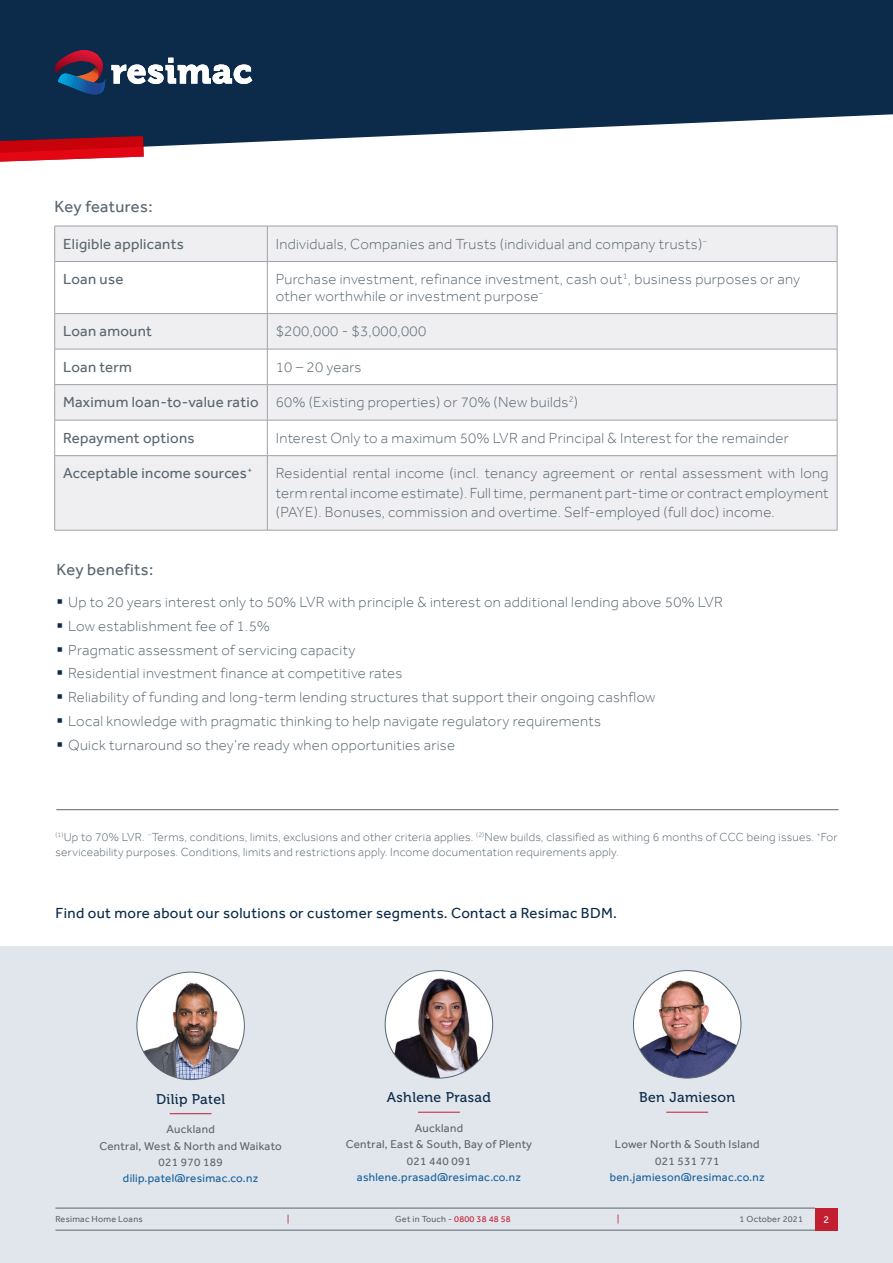
<style>
.page{position:relative;width:893px;height:1263px;background:#fff}
.page>*{position:absolute;margin:0;border:0;box-sizing:border-box;transform-origin:0 0}
.t1{font:16.5px "Effra";letter-spacing:.02em;color:#596670}
.t2{font:300 15px/19.5px "Effra";letter-spacing:.02em;color:#596670}
.t3{font:15px "Effra";letter-spacing:.02em;color:#596670}
.t4{font:15px "Effra";letter-spacing:.025em;color:#0c2a49}
.t5{font:13.95px "Museo 500";letter-spacing:.025em;color:#0c2a49}
.t6{font:300 12px/15px "Effra";letter-spacing:.02em;color:#596670}
.t7{font:11.7px "Effra";letter-spacing:.025em;color:#5a6670}
.t8{font:11.7px "Effra";letter-spacing:.025em;color:#15609c}
.Body_Copy{font:10.5px "Effra";color:#fff}
.t9{font:9px "Effra";letter-spacing:.025em;color:#5a6670}
.t10{font:9px "Effra";color:#c21f31}
.s1{color:#0c2a49}
.s2{color:#c21f31}
</style>
<div class="page">
<hr style="left:56px;top:809px;width:782px;height:1px;background:#5a6671">
<svg style="left:55px;top:227px;width:782px;height:303px;fill:#efeef0"></svg>
<hr style="left:55px;top:226px;width:212px;height:1px;background:#9fa2a9">
<hr style="left:267px;top:226px;width:570px;height:1px;background:#9fa2a9">
<hr style="left:55px;top:261px;width:212px;height:1px;background:#9fa2a9">
<hr style="left:267px;top:261px;width:570px;height:1px;background:#9fa2a9">
<hr style="left:55px;top:313px;width:212px;height:1px;background:#9fa2a9">
<hr style="left:267px;top:313px;width:570px;height:1px;background:#9fa2a9">
<hr style="left:55px;top:349px;width:212px;height:1px;background:#9fa2a9">
<hr style="left:267px;top:349px;width:570px;height:1px;background:#9fa2a9">
<hr style="left:55px;top:384px;width:212px;height:1px;background:#9fa2a9">
<hr style="left:267px;top:384px;width:570px;height:1px;background:#9fa2a9">
<hr style="left:55px;top:420px;width:212px;height:1px;background:#9fa2a9">
<hr style="left:267px;top:420px;width:570px;height:1px;background:#9fa2a9">
<hr style="left:55px;top:455px;width:212px;height:1px;background:#9fa2a9">
<hr style="left:267px;top:455px;width:570px;height:1px;background:#9fa2a9">
<hr style="left:55px;top:530px;width:212px;height:1px;background:#9fa2a9">
<hr style="left:267px;top:530px;width:570px;height:1px;background:#9fa2a9">
<hr style="left:54px;top:226px;width:1px;height:35px;background:#9fa2a9">
<hr style="left:54px;top:262px;width:1px;height:51px;background:#9fa2a9">
<hr style="left:54px;top:314px;width:1px;height:35px;background:#9fa2a9">
<hr style="left:54px;top:349px;width:1px;height:35px;background:#9fa2a9">
<hr style="left:54px;top:385px;width:1px;height:35px;background:#9fa2a9">
<hr style="left:54px;top:420px;width:1px;height:35px;background:#9fa2a9">
<hr style="left:54px;top:456px;width:1px;height:74px;background:#9fa2a9">
<hr style="left:267px;top:226px;width:1px;height:35px;background:#9fa2a9">
<hr style="left:837px;top:226px;width:1px;height:35px;background:#9fa2a9">
<hr style="left:267px;top:262px;width:1px;height:51px;background:#9fa2a9">
<hr style="left:837px;top:262px;width:1px;height:51px;background:#9fa2a9">
<hr style="left:267px;top:314px;width:1px;height:35px;background:#9fa2a9">
<hr style="left:837px;top:314px;width:1px;height:35px;background:#9fa2a9">
<hr style="left:267px;top:349px;width:1px;height:35px;background:#9fa2a9">
<hr style="left:837px;top:349px;width:1px;height:35px;background:#9fa2a9">
<hr style="left:267px;top:385px;width:1px;height:35px;background:#9fa2a9">
<hr style="left:837px;top:385px;width:1px;height:35px;background:#9fa2a9">
<hr style="left:267px;top:420px;width:1px;height:35px;background:#9fa2a9">
<hr style="left:837px;top:420px;width:1px;height:35px;background:#9fa2a9">
<hr style="left:267px;top:456px;width:1px;height:74px;background:#9fa2a9">
<hr style="left:837px;top:456px;width:1px;height:74px;background:#9fa2a9">
<svg style="left:0;top:0;width:893px;height:147px;fill:#0c2a49"></svg>
<svg style="left:0;top:136px;width:144px;height:26px"></svg>
<svg style="left:55px;top:50px;width:50px;height:52px"></svg>
<svg style="left:111px;top:58px;width:141px;height:26px"></svg>
<div style="left:0;top:947px;width:893px;height:316px;background:#e1e6ec"></div>
<img style="left:137px;top:972px;width:107px;height:107px;border-radius:54px">
<hr style="left:170px;top:1113px;width:42px;height:1px;background:#c21f31">
<img style="left:385px;top:970px;width:108px;height:108px;border-radius:54px">
<hr style="left:418px;top:1112px;width:42px;height:1px;background:#c21f31">
<img style="left:633px;top:970px;width:107px;height:108px">
<hr style="left:666px;top:1112px;width:42px;height:1px;background:#c21f31">
<div style="left:815px;top:1208px;width:23px;height:22px;background:#c21f31"></div>
<hr style="left:55px;top:1208px;width:760px;height:1px;background:#5a6670">
<hr style="left:55px;top:1230px;width:760px;height:1px;background:#5a6670">
<p class="t1" style="left:55px;top:197px;width:100px">Key features:</p>
<p class="t3" style="left:63px;top:235px;width:122px">Eligible applicants</p>
<p class="t2" style="left:276px;top:234px;width:433px">Individuals, Companies and Trusts (individual and company trusts)<sup>~</sup></p>
<p class="t3" style="left:63px;top:270px;width:62px">Loan use</p>
<p class="t2" style="left:276px;top:271px;width:526px;line-height:16.5px">Purchase investment, refinance investment, cash out<sup>1</sup>, business purposes or any other worthwhile or investment purpose<sup>~</sup></p>
<p class="t3" style="left:63px;top:322px;width:90px">Loan amount</p>
<p class="t2" style="left:276px;top:321px;width:152px">$200,000 - $3,000,000</p>
<p class="t3" style="left:63px;top:358px;width:70px">Loan term</p>
<p class="t2" style="left:276px;top:357px;width:87px">10 – 20 years</p>
<p class="t3" style="left:63px;top:393px;width:197px">Maximum loan-to-value ratio</p>
<p class="t2" style="left:276px;top:392px;width:304px">60% (Existing properties) or 70% (New builds<sup>2</sup>)</p>
<p class="t3" style="left:63px;top:429px;width:133px">Repayment options</p>
<p class="t2" style="left:276px;top:428px;width:514px">Interest Only to a maximum 50% LVR and Principal &amp; Interest for the remainder</p>
<p class="t3" style="left:63px;top:464px;width:190px">Acceptable income sources<sup>+</sup></p>
<p class="t2" style="left:276px;top:463px;width:554px;text-align:justify">Residential rental income (incl. tenancy agreement or rental assessment with long term rental income estimate). Full time, permanent part-time or contract employment (PAYE). Bonuses, commission and overtime. Self-employed (full doc) income.</p>
<p class="t1" style="left:57px;top:559px;width:98px">Key benefits:</p>
<p class="t2" style="left:57px;top:592px;width:668px"><span class="s1">▪</span> Up to 20 years interest only to 50% LVR with principle &amp; interest on additional lending above 50% LVR</p>
<p class="t2" style="left:57px;top:616px;width:215px"><span class="s1">▪</span> Low establishment fee of 1.5%</p>
<p class="t2" style="left:57px;top:640px;width:300px"><span class="s1">▪</span> Pragmatic assessment of servicing capacity</p>
<p class="t2" style="left:57px;top:663px;width:347px"><span class="s1">▪</span> Residential investment finance at competitive rates</p>
<p class="t2" style="left:57px;top:687px;width:600px"><span class="s1">▪</span> Reliability of funding and long-term lending structures that support their ongoing cashflow</p>
<p class="t2" style="left:57px;top:711px;width:546px"><span class="s1">▪</span> Local knowledge with pragmatic thinking to help navigate regulatory requirements</p>
<p class="t2" style="left:57px;top:735px;width:400px"><span class="s1">▪</span> Quick turnaround so they’re ready when opportunities arise</p>
<p class="t6" style="left:56px;top:830px;width:783px"><sup>(1)</sup>Up to 70% LVR. <sup>~</sup>Terms, conditions, limits, exclusions and other criteria applies. <sup>(2)</sup>New builds, classified as withing 6 months of CCC being issues. <sup>+</sup>For serviceability purposes. Conditions, limits and restrictions apply. Income documentation requirements apply.</p>
<p class="t4" style="left:55px;top:904px;width:563px">Find out more about our solutions or customer segments. Contact a Resimac BDM.</p>
<p class="t5" style="left:156px;top:1091px;width:71px">Dilip Patel</p>
<p class="t7" style="left:166px;top:1122px;width:50px">Auckland</p>
<p class="t7" style="left:99px;top:1139px;width:184px">Central, West &amp; North and Waikato</p>
<p class="t7" style="left:158px;top:1155px;width:66px">021 970 189</p>
<p class="t8" style="left:123px;top:1171px;width:137px">dilip.patel@resimac.co.nz</p>
<p class="t5" style="left:387px;top:1090px;width:105px">Ashlene Prasad</p>
<p class="t7" style="left:415px;top:1121px;width:50px">Auckland</p>
<p class="t7" style="left:346px;top:1137px;width:188px">Central, East &amp; South, Bay of Plenty</p>
<p class="t7" style="left:407px;top:1154px;width:66px">021 440 091</p>
<p class="t8" style="left:357px;top:1170px;width:165px">ashlene.prasad@resimac.co.nz</p>
<p class="t5" style="left:639px;top:1090px;width:98px">Ben Jamieson</p>
<p class="t7" style="left:615px;top:1137px;width:146px">Lower North &amp; South Island</p>
<p class="t7" style="left:655px;top:1154px;width:66px">021 531 771</p>
<p class="t8" style="left:610px;top:1170px;width:156px">ben.jamieson@resimac.co.nz</p>
<p class="t9" style="left:55px;top:1213px;width:89px">Resimac Home Loans</p>
<p class="t10" style="left:287px;top:1213px;width:4px">|</p>
<p class="t9" style="left:395px;top:1213px;width:117px">Get in Touch - <span class="s2">0800 38 48 58</span></p>
<p class="t10" style="left:617px;top:1213px;width:4px">|</p>
<p class="t9" style="left:739px;top:1213px;width:65px">1 October 2021</p>
<p class="Body_Copy" style="left:824px;top:1213px;width:7px">2</p>
</div>
